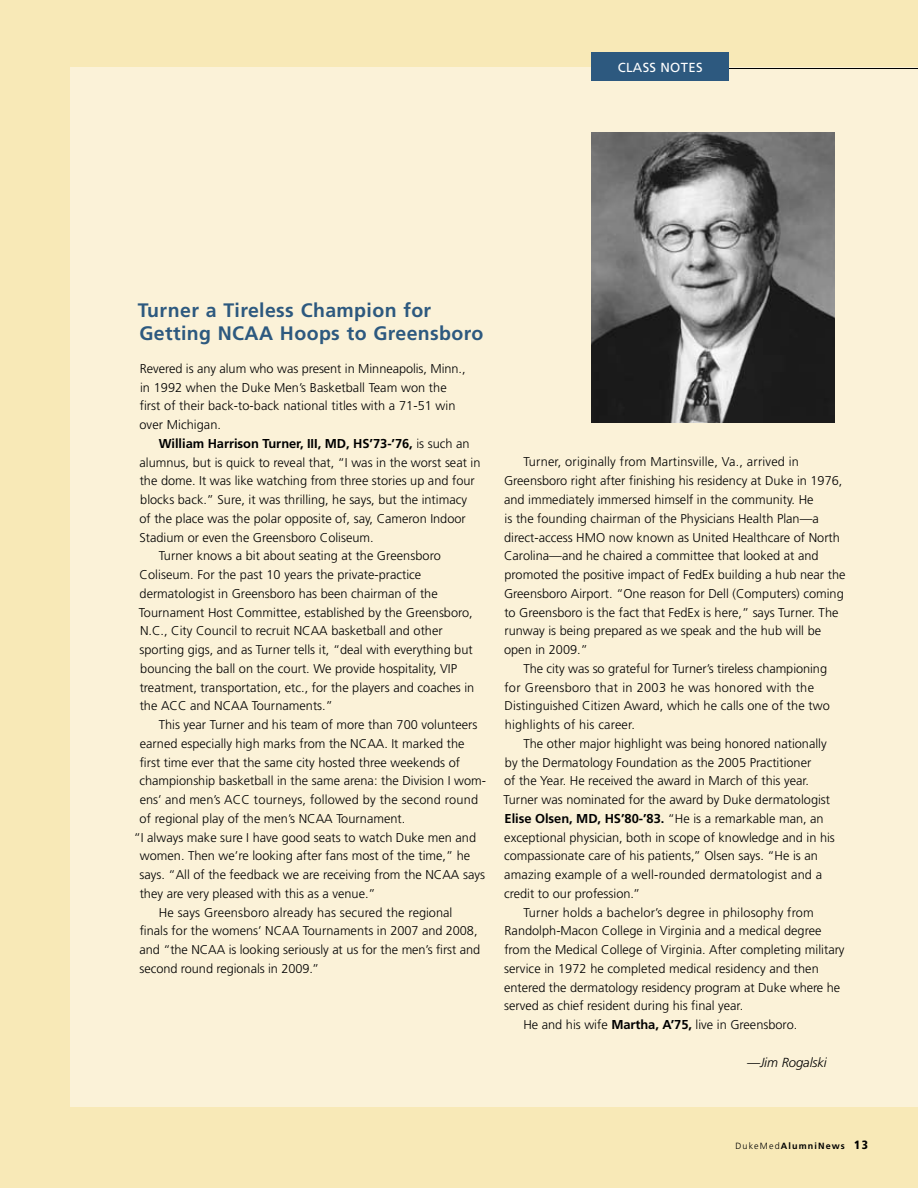
<style>
.page{position:relative;width:918px;height:1188px;background:#f8e9b7}
.page>*{position:absolute;margin:0;border:0;box-sizing:border-box;transform-origin:0 0}
.t1{font:700 19.5px/22.5px "Frutiger";letter-spacing:.02em;color:#2d597f}
.t2{font:italic 300 13.2px "Frutiger";letter-spacing:-.01em;color:#000}
.t3{font:13.2px "Frutiger";letter-spacing:.025em;color:#fff}
.t4{font:700 12.9px "Frutiger";letter-spacing:-.005em;color:#000}
.t5{font:300 12.75px/18.8px "Frutiger";color:#000}
.t6{font:700 9px "Frutiger";letter-spacing:.125em;color:#000}
.s1{font-weight:300;font-size:12.75px}
.s2{font-weight:700;font-size:12.9px}
.s3{font-weight:300}
.s4{font-weight:900;font-stretch:condensed;font-size:12px}
</style>
<div class="page">
<div style="left:70px;top:68px;width:848px;height:1039px;background:#fbf2d8"></div>
<hr style="left:709px;top:68px;width:209px;height:1px;background:#000">
<div style="left:591px;top:53px;width:138px;height:28px;background:#2d597f"></div>
<img style="left:591px;top:132px;width:244px;height:290px">
<p class="t3" style="left:618px;top:60px;width:86px">CLASS N OTES</p>
<h1 class="t1" style="left:138px;top:299px;width:347px">Turner a Tireless Champion for<br>Getting NCAA Hoops to Greensboro</h1>
<p class="t5" style="left:139px;top:359px;width:328px">Revered is any alum who was present in Minneapolis, Minn., in 1992 when the Duke Men’s Basketball Team won the first of their back-to-back national titles with a 71-51 win over Michigan.</p>
<p class="t4" style="left:159px;top:436px;width:312px">William Harrison Turner, III, MD, HS’73-’76, <span class="s1">is such an</span></p>
<p class="t5" style="left:139px;top:453px;width:342px">alumnus, but is quick to reveal that, “I was in the worst seat in</p>
<p class="t5" style="left:140px;top:472px;width:337px">the dome. It was like watching from three stories up and four</p>
<p class="t5" style="left:140px;top:490px;width:328px">blocks back.” Sure, it was thrilling, he says, but the intimacy</p>
<p class="t5" style="left:139px;top:509px;width:328px">of the place was the polar opposite of, say, Cameron Indoor</p>
<p class="t5" style="left:139px;top:528px;width:236px">Stadium or even the Greensboro Coliseum.</p>
<p class="t5" style="left:159px;top:547px;width:284px">Turner knows a bit about seating at the Greensboro</p>
<p class="t5" style="left:139px;top:565px;width:283px">Coliseum. For the past 10 years the private-practice</p>
<p class="t5" style="left:140px;top:584px;width:300px">dermatologist in Greensboro has been chairman of the</p>
<p class="t5" style="left:139px;top:603px;width:335px">Tournament Host Committee, established by the Greensboro,</p>
<p class="t5" style="left:140px;top:622px;width:304px">N.C., City Council to recruit NCAA basketball and other</p>
<p class="t5" style="left:140px;top:640px;width:335px">sporting gigs, and as Turner tells it, “deal with everything but</p>
<p class="t5" style="left:140px;top:659px;width:318px">bouncing the ball on the court. We provide hospitality, VIP</p>
<p class="t5" style="left:140px;top:678px;width:336px">treatment, transportation, etc., for the players and coaches in</p>
<p class="t5" style="left:140px;top:697px;width:195px">the ACC and NCAA Tournaments.”</p>
<p class="t5" style="left:159px;top:715px;width:320px">This year Turner and his team of more than 700 volunteers</p>
<p class="t5" style="left:140px;top:734px;width:326px">earned especially high marks from the NCAA. It marked the</p>
<p class="t5" style="left:140px;top:753px;width:322px">first time ever that the same city hosted three weekends of</p>
<p class="t5" style="left:139px;top:772px;width:348px">championship basketball in the same arena: the Division I wom-</p>
<p class="t5" style="left:140px;top:790px;width:340px">ens’ and men’s ACC tourneys, followed by the second round</p>
<p class="t5" style="left:139px;top:809px;width:267px">of regional play of the men’s NCAA Tournament.</p>
<p class="t5" style="left:134px;top:828px;width:344px">“I always make sure I have good seats to watch Duke men and</p>
<p class="t5" style="left:140px;top:847px;width:332px">women. Then we’re looking after fans most of the time,” he</p>
<p class="t5" style="left:140px;top:865px;width:347px">says. “All of the feedback we are receiving from the NCAA says</p>
<p class="t5" style="left:140px;top:884px;width:238px">they are very pleased with this as a venue.”</p>
<p class="t5" style="left:159px;top:903px;width:295px">He says Greensboro already has secured the regional</p>
<p class="t5" style="left:140px;top:922px;width:339px">finals for the womens’ NCAA Tournaments in 2007 and 2008,</p>
<p class="t5" style="left:139px;top:940px;width:342px">and “the NCAA is looking seriously at us for the men’s first and</p>
<p class="t5" style="left:140px;top:959px;width:181px">second round regionals in 2009.”</p>
<p class="t5" style="left:504px;top:453px;width:343px;text-indent:19px">Turner, originally from Martinsville, Va., arrived in Greensboro right after finishing his residency at Duke in 1976, and immediately immersed himself in the community. He<br>is the founding chairman of the Physicians Health Plan—a direct-access HMO now known as United Healthcare of North Carolina—and he chaired a committee that looked at and promoted the positive impact of FedEx building a hub near the Greensboro Airport. “One reason for Dell (Computers) coming to Greensboro is the fact that FedEx is here,” says Turner. The runway is being prepared as we speak and the hub will be open in 2009.”</p>
<p class="t5" style="left:504px;top:659px;width:327px;text-indent:19px">The city was so grateful for Turner’s tireless championing for Greensboro that in 2003 he was honored with the Distinguished Citizen Award, which he calls one of the two highlights of his career.</p>
<p class="t5" style="left:504px;top:734px;width:328px;text-indent:20px">The other major highlight was being honored nationally by the Dermatology Foundation as the 2005 Practitioner<br>of the Year. He received the award in March of this year.<br>Turner was nominated for the award by Duke dermatologist</p>
<p class="t4" style="left:505px;top:811px;width:321px">Elise Olsen, MD, HS’80-’83. <span class="s1">“He is a remarkable man, an</span></p>
<p class="t5" style="left:504px;top:828px;width:332px">exceptional physician, both in scope of knowledge and in his</p>
<p class="t5" style="left:504px;top:847px;width:315px">compassionate care of his patients,” Olsen says. “He is an</p>
<p class="t5" style="left:504px;top:865px;width:320px">amazing example of a well-rounded dermatologist and a</p>
<p class="t5" style="left:504px;top:884px;width:138px">credit to our profession.”</p>
<p class="t5" style="left:523px;top:903px;width:292px">Turner holds a bachelor’s degree in philosophy from</p>
<p class="t5" style="left:505px;top:922px;width:318px">Randolph-Macon College in Virginia and a medical degree</p>
<p class="t5" style="left:504px;top:940px;width:342px">from the Medical College of Virginia. After completing military</p>
<p class="t5" style="left:504px;top:959px;width:316px">service in 1972 he completed medical residency and then</p>
<p class="t5" style="left:504px;top:978px;width:337px">entered the dermatology residency program at Duke where he</p>
<p class="t5" style="left:504px;top:997px;width:241px">served as chief resident during his final year.</p>
<p class="t5" style="left:523px;top:1015px;width:275px">He and his wife <span class="s2">Martha, A’75,</span> live in Greensboro.</p>
<p class="t2" style="left:747px;top:1054px;width:81px">—Jim Rogalski</p>
<p class="t6" style="left:735px;top:1141px;width:127px"><span class="s3">DukeMed</span>AlumniNews <span class="s4">13</span></p>
</div>
